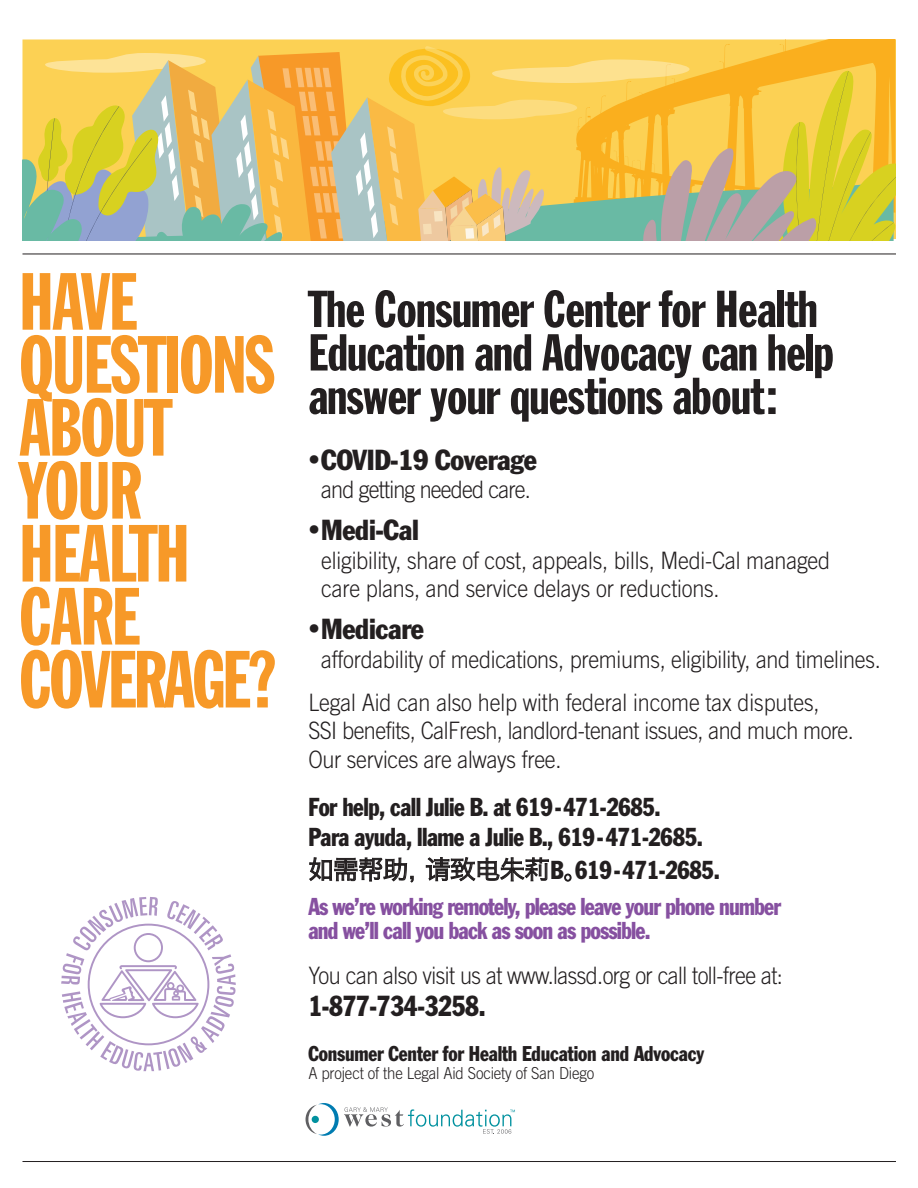
<style>
.page{position:relative;width:918px;height:1188px;background:#fff}
.page>*{position:absolute;margin:0;border:0;box-sizing:border-box;transform-origin:0 0}
.t1{font:79.5px/63px "Franklin Gothic Extra Cond";letter-spacing:-.02em;color:#f79928}
.t2{font:51px/43.5px "Franklin Gothic Extra Cond";letter-spacing:-.015em;color:#231f20;scale:1.1 1}
.t3{font:condensed 28.5px "Franklin Gothic";letter-spacing:-.015em;color:#231f20}
.t4{font:condensed 28.5px "Franklin Gothic";letter-spacing:-.015em;color:#231f20;scale:.9 1}
.t5{font:condensed 25.5px/30px "Franklin Gothic";letter-spacing:-.025em;color:#231f20;scale:.9 1}
.t6{font:300 24px/28.5px "Trade Gothic";letter-spacing:-.015em;color:#231f20;scale:.9 1}
.t7{font:condensed 24px/24px "Franklin Gothic";letter-spacing:-.035em;color:#8650a0;scale:.9 1}
.t8{font:300 24px "Trade Gothic";letter-spacing:-.035em;color:#231f20;scale:.9 1}
.t9{font:condensed 21px "Franklin Gothic";letter-spacing:-.01em;color:#231f20;scale:.91 1}
.t10{font:300 16.5px "Trade Gothic";letter-spacing:-.01em;color:#231f20;scale:.91 1}
.s1{font-family:"Myriad Pro";font-stretch:normal;font-size:40.5px}
.s2{font-family:"Hiragino Sans GB W3";font-stretch:normal}
.s3{font-family:"Koz Go Pr 6 N";font-stretch:normal}
</style>
<div class="page">
<svg style="left:306px;top:1103px;width:209px;height:33px"></svg>
<svg style="left:309px;top:857px;width:105px;height:26px"></svg>
<svg style="left:426px;top:857px;width:123px;height:25px"></svg>
<svg style="left:564px;top:873px;width:8px;height:9px"></svg>
<hr style="left:22px;top:254px;width:874px;height:1px;background:#231f20">
<hr style="left:22px;top:1161px;width:874px;height:1px;background:#231f20">
<svg style="left:61px;top:897px;width:175px;height:174px"></svg>
<svg style="left:22px;top:39px;width:874px;height:7px;background:#fcd460"></svg>
<svg style="left:574px;top:39px;width:321px;height:7px;background:#fbcb50"></svg>
<svg style="left:22px;top:46px;width:874px;height:195px;background:#e0c361"></svg>
<h1 class="t1" style="left:19px;top:270px;width:259px">HAVE<br>QUESTIONS<br>ABOUT<br>YOUR<br>HEALTH<br>CARE<br>COVERAGE?</h1>
<h2 class="t2" style="left:308px;top:287px;width:480px">The Consumer Center for Health<br>Education and Advocacy can help answer your questions about:</h2>
<p class="t3" style="left:308px;top:442px;width:230px"><span class="s1">•</span>COVID-19 Coverage</p>
<p class="t8" style="left:321px;top:475px;width:234px">and getting needed care.</p>
<p class="t3" style="left:308px;top:513px;width:112px"><span class="s1">•</span>Medi-Cal</p>
<p class="t6" style="left:321px;top:545px;width:567px">eligibility, share of cost, appeals, bills, Medi-Cal managed care plans, and service delays or reductions.</p>
<p class="t3" style="left:308px;top:612px;width:117px"><span class="s1">•</span>Medicare</p>
<p class="t6" style="left:308px;top:637px;width:638px;line-height:43.5px;text-indent:13px">affordability of medications, premiums, eligibility, and timelines.<br>Legal Aid can also help with federal income tax disputes,</p>
<p class="t6" style="left:308px;top:716px;width:608px">SSI benefits, CalFresh, landlord-tenant issues, and much more.<br>Our services are always free.</p>
<p class="t5" style="left:308px;top:792px;width:440px">For help, call Julie B. at 619-471-2685.<br>Para ayuda, llame a Julie B., 619-471-2685.</p>
<p class="t5" style="left:308px;top:855px;width:459px"><span class="s2">如需帮助，请致电朱莉</span>B<span class="s3">。</span>619-471-2685.</p>
<p class="t7" style="left:308px;top:894px;width:527px">As we’re working remotely, please leave your phone number and we’ll call you back as soon as possible.</p>
<p class="t6" style="left:308px;top:961px;width:529px">You can also visit us at www.lassd.org or call toll-free at:</p>
<p class="t4" style="left:308px;top:988px;width:198px">1-877-734-3258.</p>
<p class="t9" style="left:308px;top:1040px;width:437px">Consumer Center for Health Education and Advocacy</p>
<p class="t10" style="left:308px;top:1063px;width:316px">A project of the Legal Aid Society of San Diego</p>
</div>
